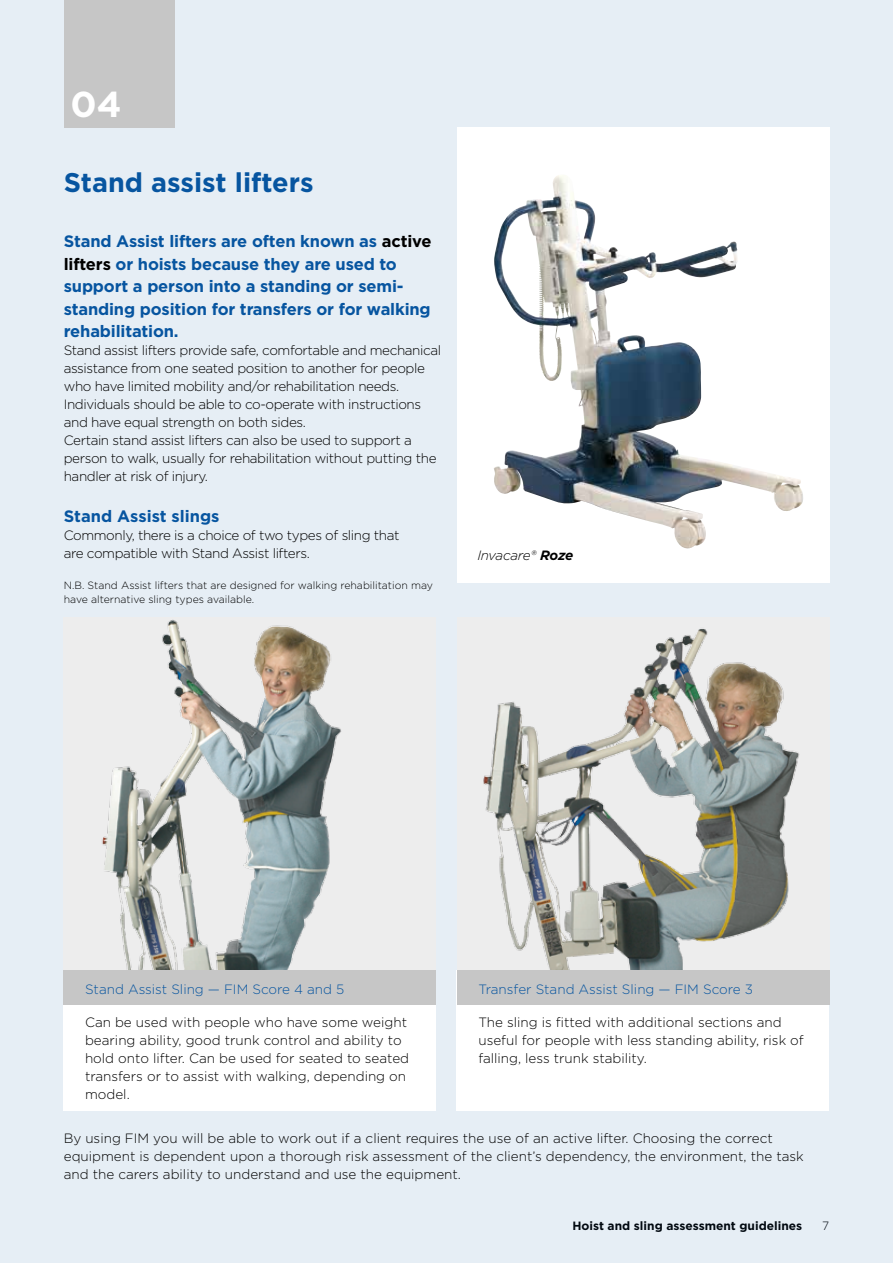
<style>
.page{position:relative;width:893px;height:1263px;background:#e6eef5}
.page>*{position:absolute;margin:0;border:0;box-sizing:border-box;transform-origin:0 0}
.t1{font:700 36px "Gotham";color:#fff}
.t2{font:700 27px "Gotham";color:#0755a0}
.t3{font:700 16.5px/22.5px "Gotham";letter-spacing:-.01em;color:#0755a0}
.t4{font:300 13.5px/18px "Gotham";letter-spacing:-.015em;color:#000}
.t5{font:300 13.5px "Gotham";color:#0755a0}
.t6{font:italic 300 13.5px "Gotham";letter-spacing:-.015em;color:#000}
.t7{font:700 12px "Gotham";color:#000}
.t8{font:300 12px "Gotham";color:#000}
.t9{font:300 10.5px/13.5px "Gotham";color:#000}
.s1{color:#000}
.s2{font-weight:700}
</style>
<div class="page">
<div style="left:64px;top:0;width:110px;height:128px;background:#c6c6c6"></div>
<svg style="left:457px;top:128px;width:372px;height:455px;background:#dfe2e3"></svg>
<img style="left:494px;top:176px;width:63px;height:193px">
<div style="left:64px;top:970px;width:372px;height:140px;background:#fff"></div>
<img style="left:101px;top:619px;width:241px;height:351px">
<img style="left:483px;top:627px;width:317px;height:343px">
<div style="left:64px;top:970px;width:372px;height:34px;background:#c6c6c6"></div>
<div style="left:456px;top:970px;width:372px;height:140px;background:#fff"></div>
<div style="left:457px;top:970px;width:372px;height:34px;background:#c6c6c6"></div>
<h1 class="t1" style="left:71px;top:80px;width:53px">04</h1>
<h2 class="t2" style="left:64px;top:164px;width:251px">Stand assist lifters</h2>
<p class="t3" style="left:64px;top:230px;width:369px">Stand Assist lifters are often known as <span class="s1">active lifters</span> or hoists because they are used to support a person into a standing or semi&shy;standing position for transfers or for walking rehabilitation.</p>
<p class="t4" style="left:64px;top:341px;width:379px">Stand assist lifters provide safe, comfortable and mechanical assistance from one seated position to another for people who have limited mobility and/or rehabilitation needs.<br>Individuals should be able to co-operate with instructions and have equal strength on both sides.<br>Certain stand assist lifters can also be used to support a person to walk, usually for rehabilitation without putting the handler at risk of injury.</p>
<p class="t3" style="left:64px;top:504px;width:157px">Stand Assist slings</p>
<p class="t4" style="left:64px;top:525px;width:337px">Commonly, there is a choice of two types of sling that are compatible with Stand Assist lifters.</p>
<p class="t9" style="left:64px;top:578px;width:371px">N.B. Stand Assist lifters that are designed for walking rehabilitation may have alternative sling types available.</p>
<p class="t6" style="left:477px;top:547px;width:97px">Invacare® <span class="s2">Roze</span></p>
<p class="t5" style="left:478px;top:980px;width:276px">Transfer Stand Assist Sling — FIM Score 3</p>
<p class="t5" style="left:85px;top:980px;width:261px">Stand Assist Sling — FIM Score 4 and 5</p>
<p class="t4" style="left:85px;top:1013px;width:326px">Can be used with people who have some weight bearing ability, good trunk control and ability to hold onto lifter. Can be used for seated to seated transfers or to assist with walking, depending on model.</p>
<p class="t4" style="left:478px;top:1013px;width:327px">The sling is fitted with additional sections and useful for people with less standing ability, risk of falling, less trunk stability.</p>
<p class="t4" style="left:64px;top:1128px;width:741px">By using FIM you will be able to work out if a client requires the use of an active lifter. Choosing the correct equipment is dependent upon a thorough risk assessment of the client’s dependency, the environment, the task and the carers ability to understand and use the equipment.</p>
<p class="t7" style="left:572px;top:1218px;width:231px">Hoist and sling assessment guidelines</p>
<p class="t8" style="left:822px;top:1218px;width:9px">7</p>
</div>
